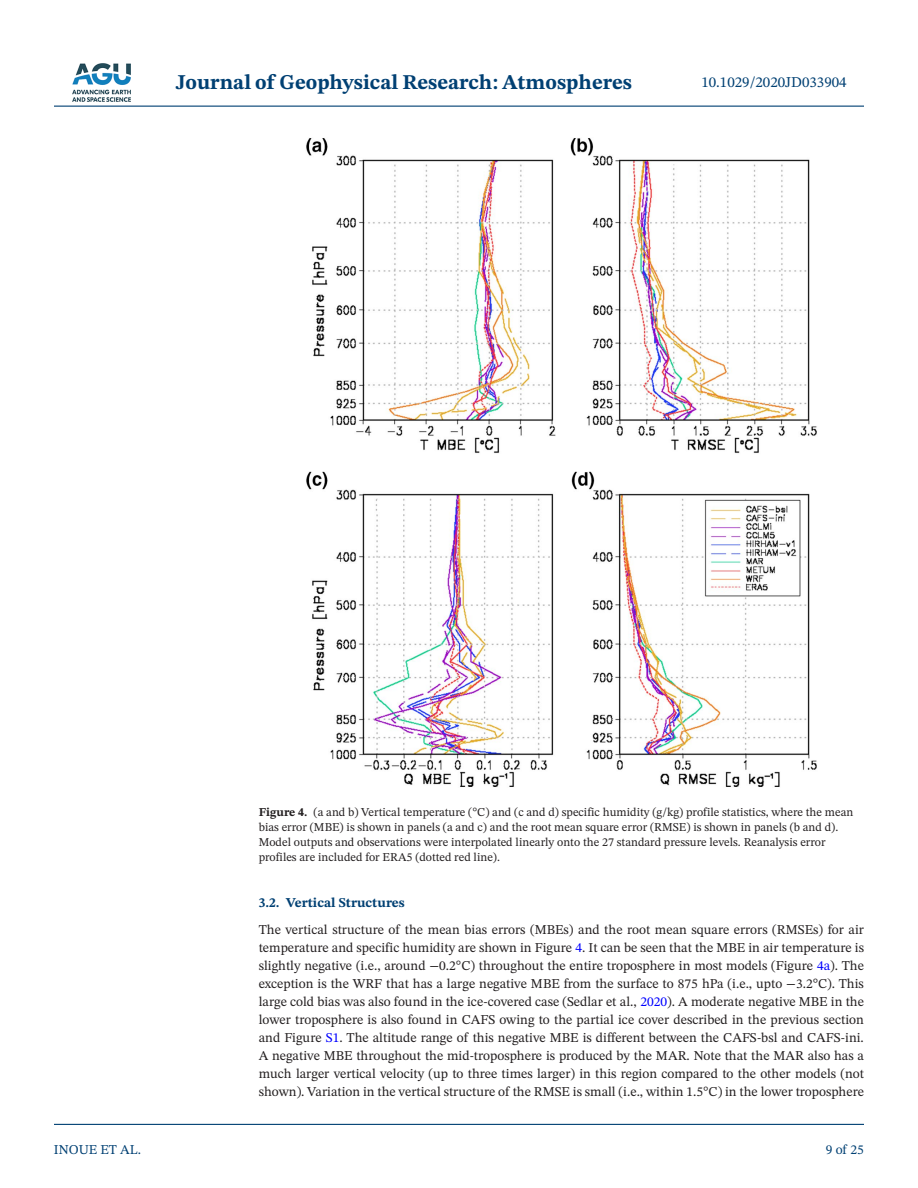
<style>
.page{position:relative;width:918px;height:1188px;background:#fff}
.page>*{position:absolute;margin:0;border:0;box-sizing:border-box;transform-origin:0 0}
.t1{font:700 21px "STIX Two Text";color:#004073}
.t2{font:15px "STIX Two Text";color:#004073}
.t3{font:13.5px/18px "STIX Two Text";color:#231f20;text-align:justify}
.t4{font:700 13.5px "STIX Two Text";color:#004073}
.t5{font:13.5px "STIX Two Text";color:#004073}
.t6{font:12px/15px "STIX Two Text";color:#231f20}
.s1{font-weight:700}
.s2{color:#00f}
</style>
<div class="page">
<hr style="left:54px;top:106px;width:810px;height:1px;background:#004073">
<hr style="left:54px;top:1124px;width:810px;height:1px;background:#004073">
<img style="left:72px;top:63px;width:59px;height:39px">
<img style="left:306px;top:138px;width:511px;height:649px">
<h1 class="t1" style="left:176px;top:67px;width:458px">Journal of Geophysical Research: Atmospheres</h1>
<p class="t2" style="left:701px;top:72px;width:147px">10.1029/2020JD033904</p>
<p class="t5" style="left:54px;top:1140px;width:89px">INOUE ET AL.</p>
<p class="t6" style="left:259px;top:805px;width:596px"><span class="s1">Figure 4.</span> (a and b) Vertical temperature (°C) and (c and d) specific humidity (g/kg) profile statistics, where the mean bias error (MBE) is shown in panels (a and c) and the root mean square error (RMSE) is shown in panels (b and d).<br>Model outputs and observations were interpolated linearly onto the 27 standard pressure levels. Reanalysis error profiles are included for ERA5 (dotted red line).</p>
<p class="t4" style="left:259px;top:893px;width:148px">3.2. Vertical Structures</p>
<p class="t3" style="left:259px;top:921px;width:607px">The vertical structure of the mean bias errors (MBEs) and the root mean square errors (RMSEs) for air temperature and specific humidity are shown in Figure <span class="s2">4</span>. It can be seen that the MBE in air temperature is slightly negative (i.e., around −0.2°C) throughout the entire troposphere in most models (Figure <span class="s2">4a</span>). The exception is the WRF that has a large negative MBE from the surface to 875 hPa (i.e., upto −3.2°C). This large cold bias was also found in the ice-covered case (Sedlar et al., <span class="s2">2020</span>). A moderate negative MBE in the lower troposphere is also found in CAFS owing to the partial ice cover described in the previous section and Figure <span class="s2">S1</span>. The altitude range of this negative MBE is different between the CAFS-bsl and CAFS-ini.<br>A negative MBE throughout the mid-troposphere is produced by the MAR. Note that the MAR also has a much larger vertical velocity (up to three times larger) in this region compared to the other models (not shown). Variation in the vertical structure of the RMSE is small (i.e., within 1.5°C) in the lower troposphere</p>
<p class="t5" style="left:826px;top:1140px;width:40px">9 of 25</p>
</div>
